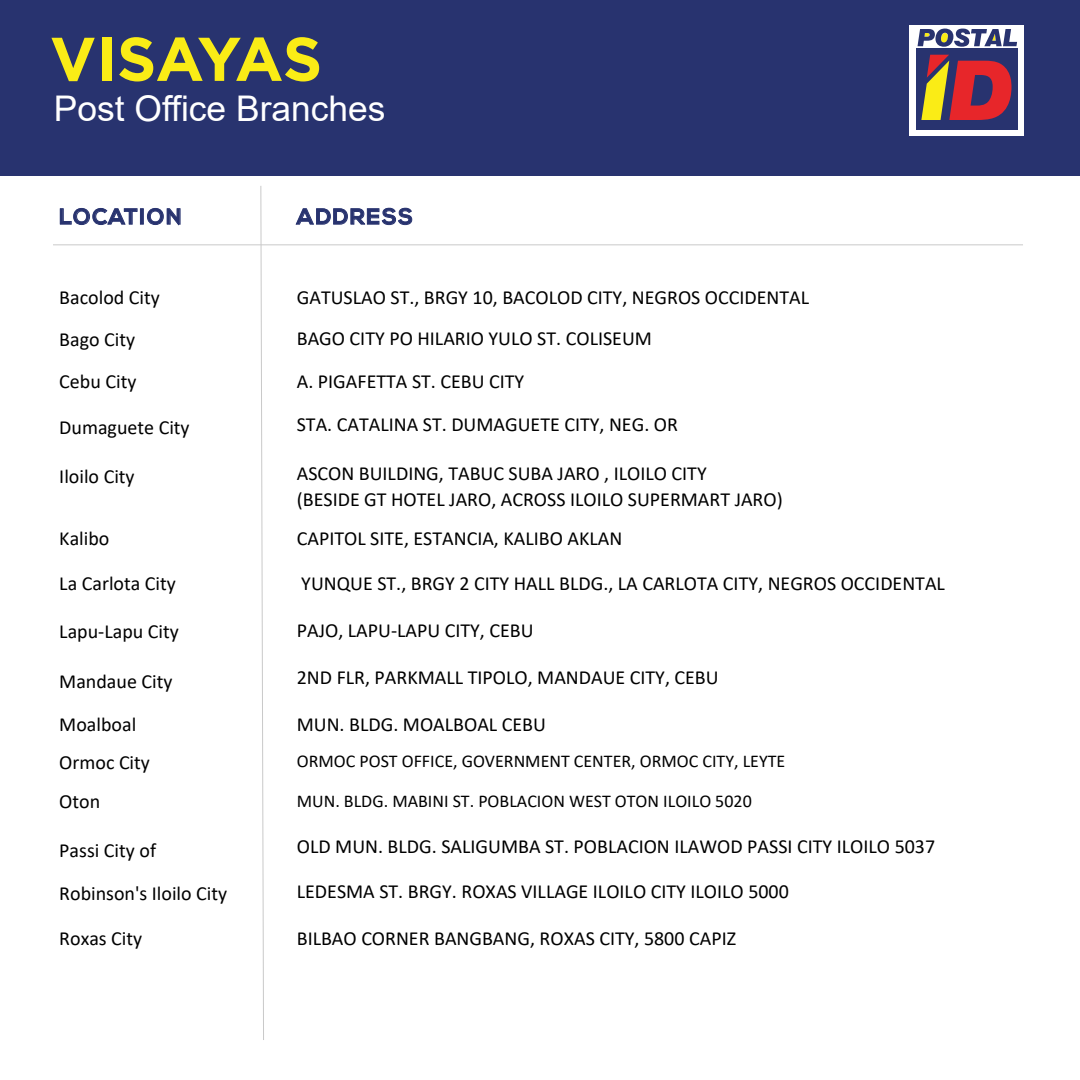
<style>
.page{position:relative;width:1080px;height:1080px;background:#fff}
.page>*{position:absolute;margin:0;border:0;box-sizing:border-box;transform-origin:0 0}
.t1{font:700 61.6px "Gotham";letter-spacing:-.015em;color:#faec16}
.t2{font:35.4px "Arial";color:#fff}
.t3{font:700 22.1px "Nexa";letter-spacing:.07em;color:#28336f}
.t4{font:20px/26px "Calibri";color:#000}
.t5{font:18px "Calibri";color:#000}
</style>
<div class="page">
<div style="left:0;top:0;width:1080px;height:176px;background:#28336f"></div>
<div style="left:910px;top:25px;width:114px;height:111px;background:#fff"></div>
<div style="left:916px;top:49px;width:102px;height:81px;background:#28336f"></div>
<svg style="left:921px;top:55px;width:90px;height:65px"></svg>
<svg style="left:918px;top:29px;width:99px;height:18px"></svg>
<svg style="left:59px;top:208px;width:79px;height:17px"></svg>
<div style="left:140px;top:208px;width:4px;height:17px;border:1px solid #28336f"></div>
<svg style="left:147px;top:208px;width:34px;height:18px"></svg>
<svg style="left:295px;top:207px;width:118px;height:19px"></svg>
<svg style="left:260px;top:186px;width:5px;height:854px"></svg>
<hr style="left:53px;top:244px;width:970px;height:1px;background:#c9c9c9">
<h1 class="t1" style="left:50px;top:18px;width:274px">VISAYAS</h1>
<h2 class="t2" style="left:54px;top:84px;width:333px">Post Office Branches</h2>
<p class="t3" style="left:59px;top:204px;width:124px">LOCATION</p>
<p class="t3" style="left:297px;top:204px;width:118px">ADDRESS</p>
<p class="t4" style="left:59px;top:284px;width:102px">Bacolod City</p>
<p class="t4" style="left:297px;top:284px;width:514px">GATUSLAO ST., BRGY 10, BACOLOD CITY, NEGROS OCCIDENTAL</p>
<p class="t4" style="left:59px;top:326px;width:77px">Bago City</p>
<p class="t4" style="left:297px;top:324px;width:357px">BAGO CITY PO HILARIO YULO ST. COLISEUM</p>
<p class="t4" style="left:59px;top:367px;width:79px">Cebu City</p>
<p class="t4" style="left:297px;top:367px;width:229px">A. PIGAFETTA ST. CEBU CITY</p>
<p class="t4" style="left:59px;top:414px;width:132px">Dumaguete City</p>
<p class="t4" style="left:297px;top:411px;width:383px">STA. CATALINA ST. DUMAGUETE CITY, NEG. OR</p>
<p class="t4" style="left:59px;top:463px;width:77px">Iloilo City</p>
<p class="t4" style="left:297px;top:460px;width:487px">ASCON BUILDING, TABUC SUBA JARO , ILOILO CITY<br>(BESIDE GT HOTEL JARO, ACROSS ILOILO SUPERMART JARO)</p>
<p class="t4" style="left:59px;top:525px;width:52px">Kalibo</p>
<p class="t4" style="left:297px;top:525px;width:327px">CAPITOL SITE, ESTANCIA, KALIBO AKLAN</p>
<p class="t4" style="left:59px;top:570px;width:118px">La Carlota City</p>
<p class="t4" style="left:301px;top:570px;width:645px">YUNQUE ST., BRGY 2 CITY HALL BLDG., LA CARLOTA CITY, NEGROS OCCIDENTAL</p>
<p class="t4" style="left:59px;top:618px;width:121px">Lapu-Lapu City</p>
<p class="t4" style="left:297px;top:617px;width:238px">PAJO, LAPU-LAPU CITY, CEBU</p>
<p class="t4" style="left:59px;top:668px;width:115px">Mandaue City</p>
<p class="t4" style="left:297px;top:664px;width:423px">2ND FLR, PARKMALL TIPOLO, MANDAUE CITY, CEBU</p>
<p class="t4" style="left:59px;top:711px;width:78px">Moalboal</p>
<p class="t4" style="left:297px;top:711px;width:251px">MUN. BLDG. MOALBOAL CEBU</p>
<p class="t4" style="left:59px;top:749px;width:92px">Ormoc City</p>
<p class="t5" style="left:297px;top:749px;width:490px">ORMOC POST OFFICE, GOVERNMENT CENTER, ORMOC CITY, LEYTE</p>
<p class="t4" style="left:59px;top:788px;width:42px">Oton</p>
<p class="t5" style="left:297px;top:788px;width:457px">MUN. BLDG. MABINI ST. POBLACION WEST OTON ILOILO 5020</p>
<p class="t4" style="left:59px;top:837px;width:98px">Passi City of</p>
<p class="t4" style="left:297px;top:833px;width:640px">OLD MUN. BLDG. SALIGUMBA ST. POBLACION ILAWOD PASSI CITY ILOILO 5037</p>
<p class="t4" style="left:59px;top:880px;width:169px">Robinson's Iloilo City</p>
<p class="t4" style="left:297px;top:878px;width:494px">LEDESMA ST. BRGY. ROXAS VILLAGE ILOILO CITY ILOILO 5000</p>
<p class="t4" style="left:59px;top:925px;width:84px">Roxas City</p>
<p class="t4" style="left:297px;top:925px;width:441px">BILBAO CORNER BANGBANG, ROXAS CITY, 5800 CAPIZ</p>
</div>
